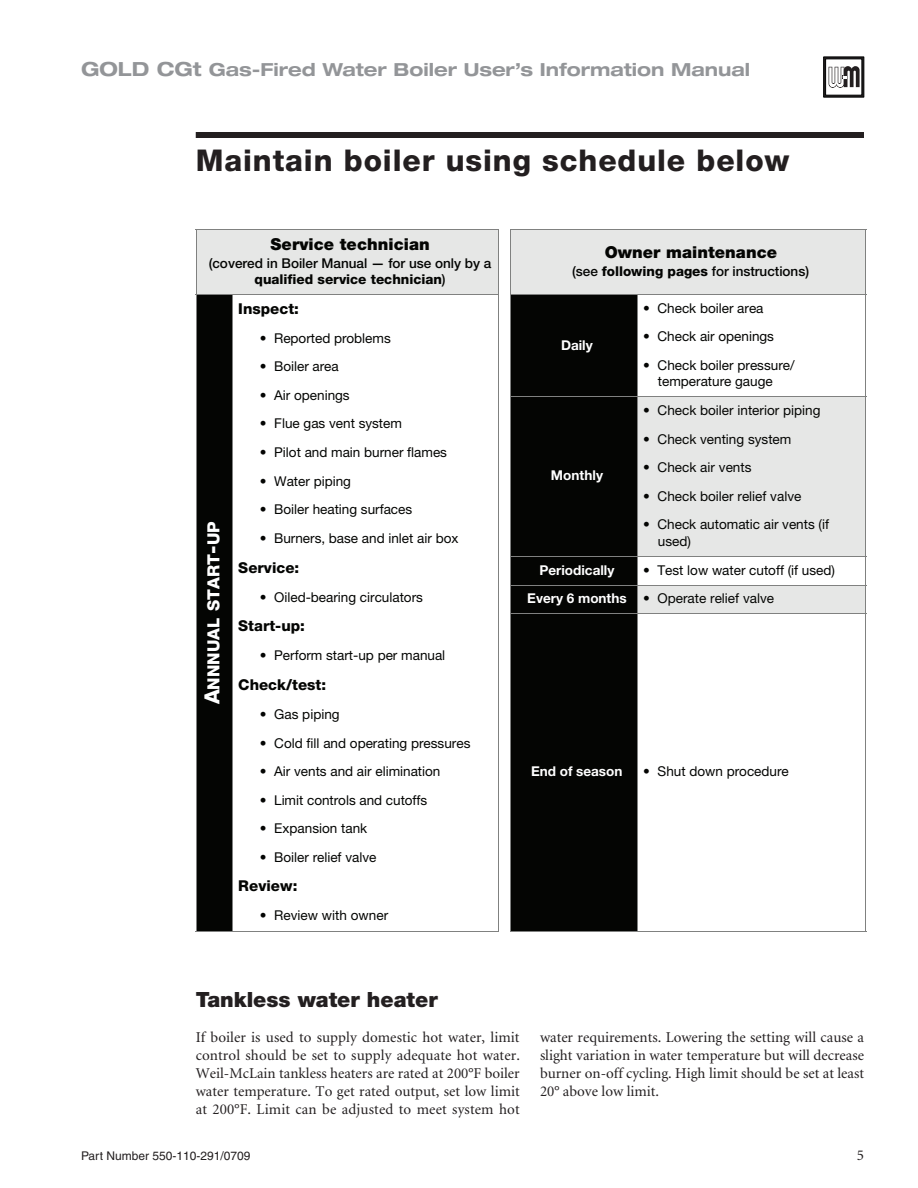
<style>
.page{position:relative;width:918px;height:1188px;background:#fff}
.page>*{position:absolute;margin:0;border:0;box-sizing:border-box;transform-origin:0 0}
.t1{font:800 30px "Helvetica Neue";letter-spacing:.03em;color:#231f20}
.t2{font:900 21px "Helvetica Neue";color:#231f20}
.t3{font:700 expanded 18px "Helvetica Neue";color:#939598}
.t4{font:800 16.8px "Helvetica Neue";color:#fff}
.t5{font:900 16.5px "Helvetica Neue";letter-spacing:.005em;color:#040503}
.t6{font:15px/18px "Minion";color:#231f20;text-align:justify}
.t7{font:800 15px "Helvetica Neue";color:#040503}
.t8{font:13.5px/16.6px "Helvetica Neue";color:#040503}
.t9{font:500 13.5px/16.5px "Helvetica Neue";color:#040503;text-align:center}
.t10{font:700 13.5px "Helvetica Neue";color:#fff}
.t11{font:12px "Helvetica";color:#231f20}
.s1{font-size:19.5px}
.s2{font-weight:800}
.s3{font-size:20.85px}
.s4{font-weight:700;color:#fff}
</style>
<div class="page">
<svg style="left:824px;top:57px;width:40px;height:40px"></svg>
<div style="left:196px;top:132px;width:668px;height:6px;background:#231f20"></div>
<div style="left:196px;top:230px;width:303px;height:65px;background:#e6e7e6"></div>
<div style="left:511px;top:230px;width:355px;height:65px;background:#e6e7e6"></div>
<div style="left:196px;top:295px;width:37px;height:636px;background:#040503"></div>
<div style="left:511px;top:295px;width:127px;height:102px;background:#040503"></div>
<div style="left:511px;top:397px;width:127px;height:159px;background:#040503"></div>
<div style="left:638px;top:397px;width:228px;height:159px;background:#e6e7e6"></div>
<div style="left:511px;top:556px;width:127px;height:29px;background:#040503"></div>
<div style="left:511px;top:585px;width:127px;height:29px;background:#040503"></div>
<div style="left:638px;top:585px;width:228px;height:29px;background:#e6e7e6"></div>
<div style="left:511px;top:614px;width:127px;height:317px;background:#040503"></div>
<hr style="left:196px;top:230px;width:1px;height:701px;background:#808180">
<hr style="left:233px;top:294px;width:1px;height:637px;background:#808180">
<hr style="left:498px;top:230px;width:1px;height:701px;background:#808180">
<hr style="left:510px;top:230px;width:1px;height:701px;background:#808180">
<hr style="left:638px;top:294px;width:1px;height:637px;background:#808180">
<hr style="left:866px;top:230px;width:1px;height:701px;background:#808180">
<hr style="left:196px;top:230px;width:303px;height:1px;background:#808180">
<hr style="left:510px;top:230px;width:356px;height:1px;background:#808180">
<hr style="left:196px;top:294px;width:303px;height:1px;background:#808180">
<hr style="left:510px;top:294px;width:356px;height:1px;background:#808180">
<hr style="left:510px;top:397px;width:356px;height:1px;background:#808180">
<hr style="left:510px;top:556px;width:356px;height:1px;background:#808180">
<hr style="left:510px;top:585px;width:356px;height:1px;background:#808180">
<hr style="left:510px;top:613px;width:356px;height:1px;background:#808180">
<hr style="left:196px;top:931px;width:303px;height:1px;background:#808180">
<hr style="left:510px;top:931px;width:356px;height:1px;background:#808180">
<h3 class="t3" style="left:81px;top:58px;width:671px"><span class="s1">GOLD CGt</span> Gas-Fired Water Boiler User’s Information Manual</h3>
<h1 class="t1" style="left:196px;top:143px;width:595px">Maintain boiler using schedule below</h1>
<p class="t5" style="left:271px;top:234px;width:161px">Service technician</p>
<p class="t9" style="left:209px;top:254px;width:284px">(covered in Boiler Manual — for use only by a <span class="s2">qualified service technician</span>)</p>
<p class="t4" style="left:204px;top:704px;width:185px;rotate:-90deg"><span class="s3">A</span>NNNUAL START<span class="s3">-</span>UP</p>
<p class="t7" style="left:238px;top:299px;width:62px">Inspect:</p>
<p class="t8" style="left:260px;top:329px;width:132px">• Reported problems</p>
<p class="t8" style="left:260px;top:358px;width:80px">• Boiler area</p>
<p class="t8" style="left:260px;top:387px;width:91px">• Air openings</p>
<p class="t8" style="left:260px;top:415px;width:144px">• Flue gas vent system</p>
<p class="t8" style="left:260px;top:444px;width:189px">• Pilot and main burner flames</p>
<p class="t8" style="left:260px;top:472px;width:93px">• Water piping</p>
<p class="t8" style="left:260px;top:501px;width:154px">• Boiler heating surfaces</p>
<p class="t8" style="left:260px;top:530px;width:200px">• Burners, base and inlet air box</p>
<p class="t7" style="left:238px;top:558px;width:63px">Service:</p>
<p class="t8" style="left:260px;top:588px;width:164px">• Oiled-bearing circulators</p>
<p class="t7" style="left:238px;top:617px;width:68px">Start-up:</p>
<p class="t8" style="left:260px;top:647px;width:187px">• Perform start-up per manual</p>
<p class="t7" style="left:238px;top:676px;width:89px">Check/test:</p>
<p class="t8" style="left:260px;top:706px;width:81px">• Gas piping</p>
<p class="t8" style="left:260px;top:734px;width:212px">• Cold fill and operating pressures</p>
<p class="t8" style="left:260px;top:763px;width:182px">• Air vents and air elimination</p>
<p class="t8" style="left:260px;top:791px;width:169px">• Limit controls and cutoffs</p>
<p class="t8" style="left:260px;top:820px;width:109px">• Expansion tank</p>
<p class="t8" style="left:260px;top:849px;width:118px">• Boiler relief valve</p>
<p class="t7" style="left:238px;top:877px;width:61px">Review:</p>
<p class="t8" style="left:260px;top:907px;width:130px">• Review with owner</p>
<p class="t5" style="left:605px;top:242px;width:174px">Owner maintenance</p>
<p class="t9" style="left:572px;top:263px;width:238px">(see <span class="s2">following pages</span> for instructions)</p>
<p class="t10" style="left:561px;top:336px;width:33px">Daily</p>
<p class="t10" style="left:551px;top:467px;width:54px">Monthly</p>
<p class="t8" style="left:643px;top:299px;width:122px">• Check boiler area</p>
<p class="t8" style="left:643px;top:328px;width:132px">• Check air openings</p>
<p class="t8" style="left:643px;top:356px;width:153px;text-align:center">• Check boiler pressure/ temperature gauge</p>
<p class="t8" style="left:643px;top:402px;width:179px">• Check boiler interior piping</p>
<p class="t8" style="left:643px;top:430px;width:150px">• Check venting system</p>
<p class="t8" style="left:643px;top:459px;width:110px">• Check air vents</p>
<p class="t8" style="left:643px;top:487px;width:160px">• Check boiler relief valve</p>
<p class="t8" style="left:658px;top:516px;width:173px;text-indent:-15px">• Check automatic air vents (if used)</p>
<p class="t8" style="left:527px;top:555px;width:309px;line-height:28.5px;text-indent:116px">• Test low water cutoff (if used)<br><span class="s4">Every 6 months</span> • Operate relief valve</p>
<p class="t10" style="left:539px;top:561px;width:77px">Periodically</p>
<p class="t10" style="left:531px;top:763px;width:93px">End of season</p>
<p class="t8" style="left:643px;top:763px;width:147px">• Shut down procedure</p>
<h2 class="t2" style="left:196px;top:987px;width:243px">Tankless water heater</h2>
<p class="t6" style="left:196px;top:1029px;width:326px">If boiler is used to supply domestic hot water, limit control should be set to supply adequate hot water.<br>Weil-McLain tankless heaters are rated at 200°F boiler water temperature. To get rated output, set low limit at 200°F. Limit can be adjusted to meet system hot</p>
<p class="t6" style="left:540px;top:1029px;width:326px">water requirements. Lowering the setting will cause a slight variation in water temperature but will decrease burner on-off cycling. High limit should be set at least 20° above low limit.</p>
<p class="t11" style="left:81px;top:1148px;width:171px">Part Number 550-110-291/0709</p>
<p class="t6" style="left:857px;top:1147px;width:9px">5</p>
</div>
